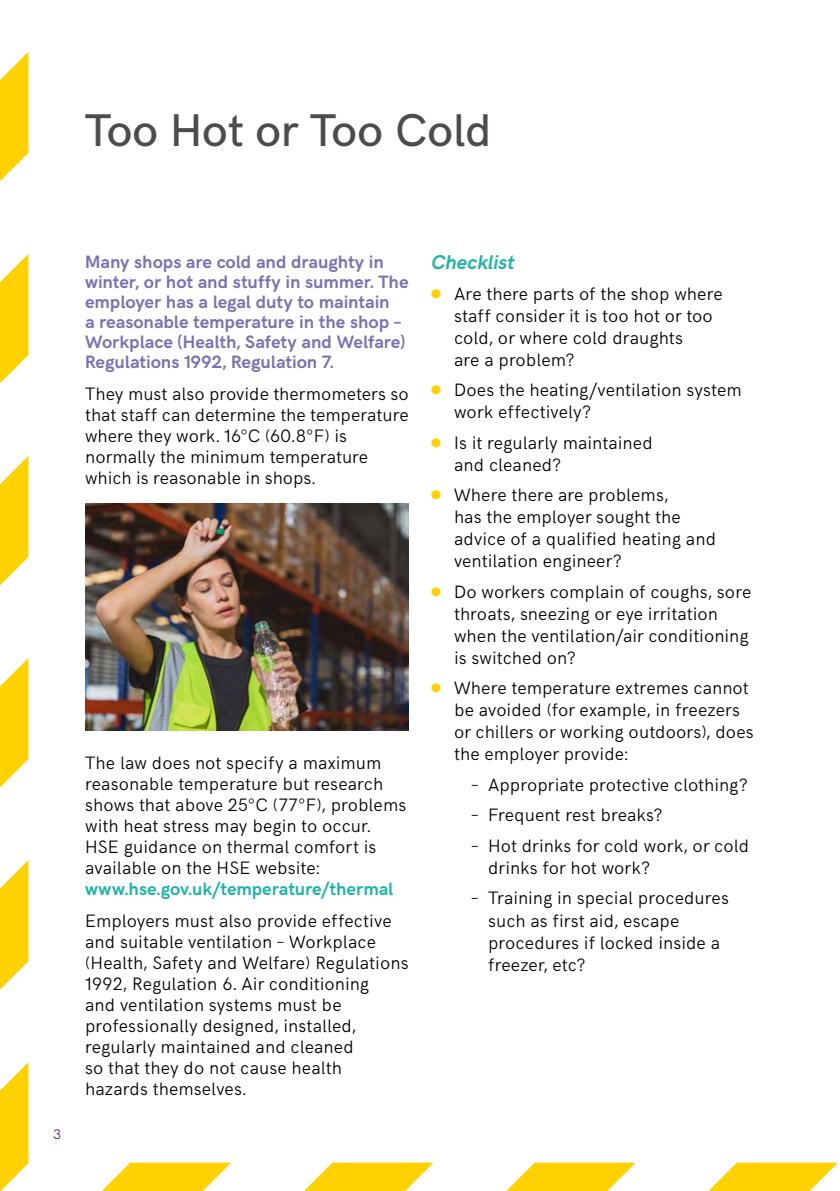
<style>
.page{position:relative;width:840px;height:1191px;background:#fff}
.page>*{position:absolute;margin:0;border:0;box-sizing:border-box;transform-origin:0 0}
.t1{font:500 46px "HK Grotesk";letter-spacing:-.01em;color:#4a4e4b}
.t2{font:italic 700 20px "HK Grotesk";color:#21b3a8}
.t3{font:300 18px/22px "HK Grotesk";letter-spacing:.005em;color:#000}
.t4{font:700 18px/20px "HK Grotesk";color:#7c70b1}
.t5{font:700 18px "HK Grotesk";letter-spacing:.005em;color:#21b3a8}
.t6{font:300 14px "HK Grotesk";color:#461e6e}
</style>
<div class="page">
<svg style="left:0;top:52px;width:29px;height:1139px;fill:#ffd101"></svg>
<img style="left:85px;top:503px;width:54px;height:688px">
<img style="left:139px;top:503px;width:101px;height:688px">
<img style="left:240px;top:503px;width:101px;height:688px">
<svg style="left:341px;top:503px;width:93px;height:688px"></svg>
<svg style="left:543px;top:1162px;width:93px;height:29px;background:#ffd82c"></svg>
<svg style="left:708px;top:1162px;width:37px;height:29px"></svg>
<svg style="left:745px;top:1162px;width:93px;height:29px;background:#ffd82b"></svg>
<svg style="left:431px;top:587px;width:3px;height:9px"></svg>
<svg style="left:431px;top:683px;width:3px;height:9px"></svg>
<h1 class="t1" style="left:85px;top:95px;width:408px">Too Hot or Too Cold</h1>
<p class="t6" style="left:53px;top:1123px;width:9px">3</p>
<p class="t4" style="left:85px;top:250px;width:325px">Many shops are cold and draughty in winter, or hot and stuffy in summer. The employer has a legal duty to maintain<br>a reasonable temperature in the shop – Workplace (Health, Safety and Welfare)<br>Regulations 1992, Regulation 7.</p>
<p class="t3" style="left:85px;top:382px;width:325px;line-height:21px">They must also provide thermometers so that staff can determine the temperature where they work. 16°C (60. 8°F) is normally the minimum temperature which is reasonable in shops.</p>
<p class="t3" style="left:85px;top:750px;width:322px;line-height:21px">The law does not specify a maximum reasonable temperature but research shows that above 25°C (77°F), problems with heat stress may begin to occur.<br>HSE guidance on thermal comfort is available on the HSE website:</p>
<p class="t5" style="left:85px;top:875px;width:309px">www.hse.gov.uk/temperature/thermal</p>
<p class="t3" style="left:85px;top:909px;width:325px;line-height:21px">Employers must also provide effective and suitable ventilation – Workplace (Health, Safety and Welfare) Regulations 1992, Regulation 6. Air conditioning<br>and ventilation systems must be professionally designed, installed, regularly maintained and cleaned<br>so that they do not cause health hazards themselves.</p>
<p class="t2" style="left:431px;top:247px;width:85px">Checklist</p>
<p class="t3" style="left:454px;top:281px;width:270px">Are there parts of the shop where staff consider it is too hot or too cold, or where cold draughts<br>are a problem?</p>
<p class="t3" style="left:454px;top:377px;width:289px">Does the heating/ventilation system work effectively?</p>
<p class="t3" style="left:454px;top:430px;width:200px">Is it regularly maintained and cleaned?</p>
<p class="t3" style="left:454px;top:482px;width:263px">Where there are problems,<br>has the employer sought the advice of a qualified heating and ventilation engineer?</p>
<p class="t3" style="left:454px;top:579px;width:298px">Do workers complain of coughs, sore throats, sneezing or eye irritation when the ventilation/air conditioning is switched on?</p>
<p class="t3" style="left:454px;top:675px;width:301px">Where temperature extremes cannot be avoided (for example, in freezers or chillers or working outdoors), does the employer provide:</p>
<p class="t3" style="left:471px;top:772px;width:278px">– Appropriate protective clothing?</p>
<p class="t3" style="left:471px;top:802px;width:193px">– Frequent rest breaks?</p>
<p class="t3" style="left:488px;top:833px;width:262px;text-indent:-17px">– Hot drinks for cold work, or cold drinks for hot work?</p>
<p class="t3" style="left:488px;top:885px;width:242px;text-indent:-17px">– Training in special procedures such as first aid, escape procedures if locked inside a freezer, etc?</p>
</div>
